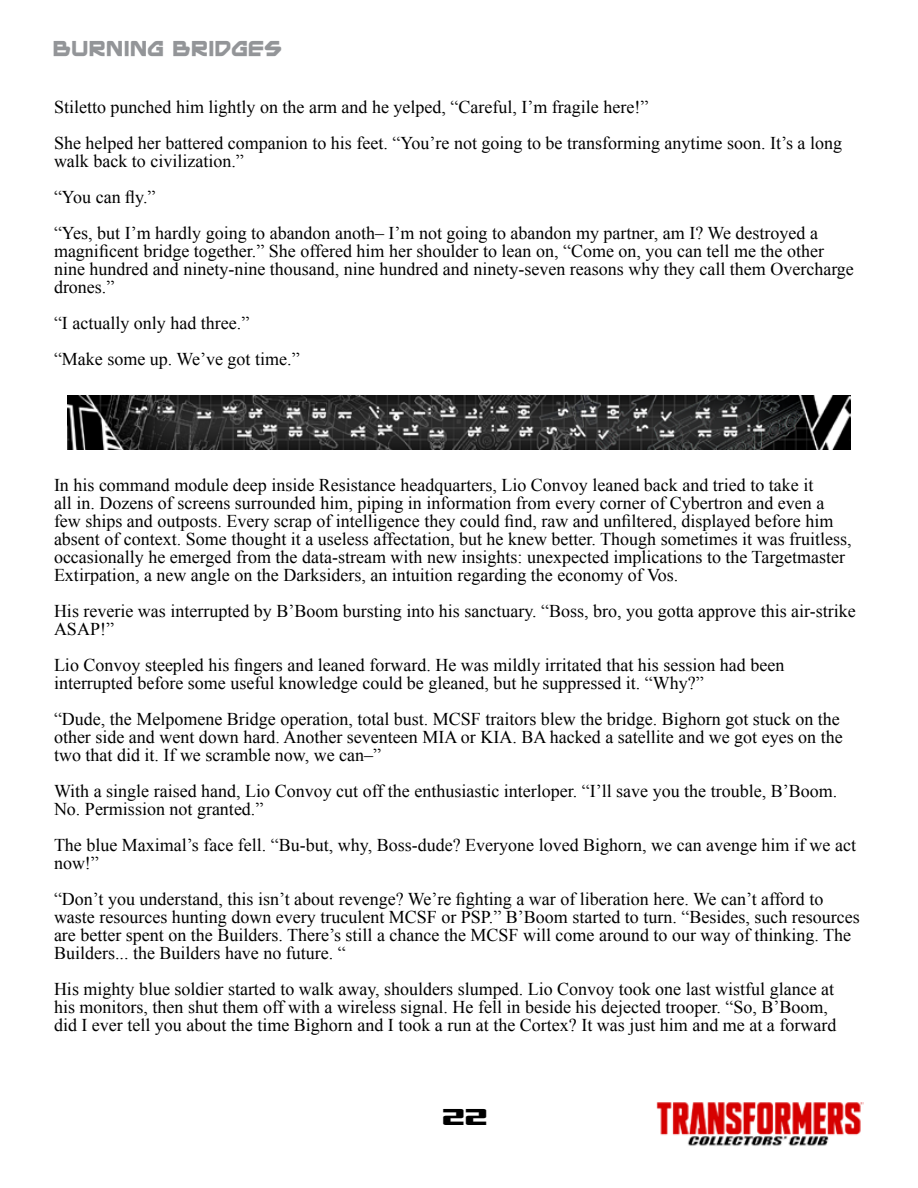
<style>
.page{position:relative;width:918px;height:1188px;background:#fff}
.page>*{position:absolute;margin:0;border:0;box-sizing:border-box;transform-origin:0 0}
.t1{font:27px "SF Trans Robotics Extended";color:#000}
.t2{font:18px/18px "Times New Roman";color:#000}
.t3{font:18px "Mainframe BB Bold";color:#939598}
</style>
<div class="page">
<img style="left:656px;top:1102px;width:208px;height:44px">
<img style="left:68px;top:395px;width:782px;height:54px">
<p class="t3" style="left:53px;top:38px;width:231px">BURNING BRIDGES</p>
<p class="t2" style="left:54px;top:88px;width:790px;line-height:36px">Stiletto punched him lightly on the arm and he yelped, “Careful, I’m fragile here!”<br>She helped her battered companion to his feet. “You’re not going to be transforming anytime soon. It’s a long</p>
<p class="t2" style="left:54px;top:142px;width:766px;line-height:36px">walk back to civilization.”<br>“You can fly.”<br>“Yes, but I’m hardly going to abandon anoth– I’m not going to abandon my partner, am I? We destroyed a</p>
<p class="t2" style="left:54px;top:241px;width:801px">magnificent bridge together.” She offered him her shoulder to lean on, “Come on, you can tell me the other nine hundred and ninety-nine thousand, nine hundred and ninety-seven reasons why they call them Overcharge drones.”</p>
<p class="t2" style="left:54px;top:304px;width:247px;line-height:36px">“I actually only had three.” “Make some up. We’ve got time.”</p>
<p class="t2" style="left:54px;top:475px;width:799px">In his command module deep inside Resistance headquarters, Lio Convoy leaned back and tried to take it<br>all in. Dozens of screens surrounded him, piping in information from every corner of Cybertron and even a few ships and outposts. Every scrap of intelligence they could find, raw and unfiltered, displayed before him absent of context. Some thought it a useless affectation, but he knew better. Though sometimes it was fruitless, occasionally he emerged from the data-stream with new insights: unexpected implications to the Targetmaster Extirpation, a new angle on the Darksiders, an intuition regarding the economy of Vos.</p>
<p class="t2" style="left:54px;top:601px;width:803px">His reverie was interrupted by B’Boom bursting into his sanctuary. “Boss, bro, you gotta approve this air-strike<br>ASAP!”</p>
<p class="t2" style="left:54px;top:655px;width:732px">Lio Convoy steepled his fingers and leaned forward. He was mildly irritated that his session had been interrupted before some useful knowledge could be gleaned, but he suppressed it. “Why?”</p>
<p class="t2" style="left:54px;top:709px;width:790px">“Dude, the Melpomene Bridge operation, total bust. MCSF traitors blew the bridge. Bighorn got stuck on the other side and went down hard. Another seventeen MIA or KIA. BA hacked a satellite and we got eyes on the two that did it. If we scramble now, we can–”</p>
<p class="t2" style="left:54px;top:781px;width:785px">With a single raised hand, Lio Convoy cut off the enthusiastic interloper. “I’ll save you the trouble, B’Boom.<br>No. Permission not granted.”</p>
<p class="t2" style="left:54px;top:835px;width:804px">The blue Maximal’s face fell. “Bu-but, why, Boss-dude? Everyone loved Bighorn, we can avenge him if we act now!”</p>
<p class="t2" style="left:54px;top:889px;width:807px">“Don’t you understand, this isn’t about revenge? We’re fighting a war of liberation here. We can’t afford to waste resources hunting down every truculent MCSF or PSP.” B’Boom started to turn. “Besides, such resources are better spent on the Builders. There’s still a chance the MCSF will come around to our way of thinking. The Builders... the Builders have no future. “</p>
<p class="t2" style="left:54px;top:979px;width:784px">His mighty blue soldier started to walk away, shoulders slumped. Lio Convoy took one last wistful glance at his monitors, then shut them off with a wireless signal. He fell in beside his dejected trooper. “So, B’Boom, did I ever tell you about the time Bighorn and I took a run at the Cortex? It was just him and me at a forward</p>
<h1 class="t1" style="left:442px;top:1103px;width:47px">22</h1>
</div>
